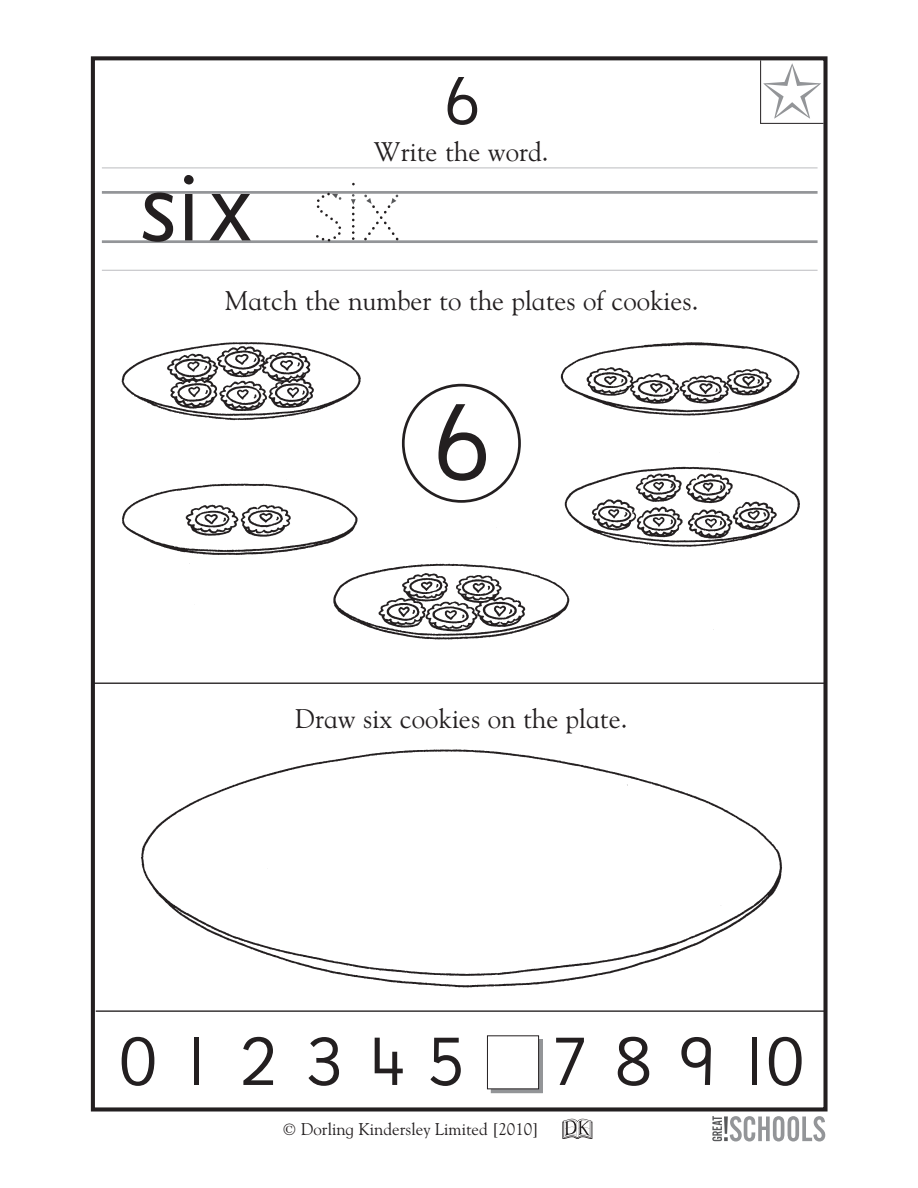
<style>
.page{position:relative;width:918px;height:1188px;background:#fff}
.page>*{position:absolute;margin:0;border:0;box-sizing:border-box;transform-origin:0 0}
.t1{font:108.3px "Sassoon Sans Std";color:#231f20}
.t2{font:105.6px "Sassoon Sans Std";color:#231f20}
.t3{font:67.65px "Sassoon Infant Std";letter-spacing:.39em;color:#231f20}
.t4{font:27px "Goudy Children MWB";color:#231f20}
.t5{font:17.1px "Goudy Children";color:#231f20}
.s1{font-family:"Sassoon Dotty Arrow";font-size:81.3px}
.s2{font-family:"Sassoon Dotty Arrow";font-size:81.3px;color:#57585a}
.s3{font-family:"Sassoon Infant MWB"}
.s4{font-family:"Sassoon Infant Alt"}
</style>
<div class="page">
<div style="left:91px;top:56px;width:737px;height:1056px;border:4px solid #231f20"></div>
<hr style="left:760px;top:60px;width:1px;height:64px;background:#231f20">
<hr style="left:760px;top:123px;width:64px;height:1px;background:#231f20">
<hr style="left:96px;top:1010px;width:730px;height:2px;background:#231f20">
<hr style="left:94px;top:683px;width:732px;height:1px;background:#231f20">
<div style="left:491px;top:1040px;width:51px;height:53px;background:linear-gradient(to right,#949699,#919396)"></div>
<div style="left:491px;top:1039px;width:52px;height:54px;border:1px solid #939598"></div>
<div style="left:487px;top:1036px;width:52px;height:53px;background:#fff"></div>
<div style="left:487px;top:1035px;width:52px;height:54px;border:1px solid #231f20"></div>
<img style="left:122px;top:342px;width:678px;height:298px">
<img style="left:556px;top:462px;width:244px;height:91px">
<img style="left:121px;top:342px;width:245px;height:84px">
<img style="left:141px;top:749px;width:641px;height:239px">
<div style="left:403px;top:385px;width:117px;height:116px;background:#fff;border-radius:58px"></div>
<div style="left:402px;top:384px;width:119px;height:119px;border:3px solid #231f20;border-radius:50%"></div>
<hr style="left:102px;top:191px;width:716px;height:3px;background:#939598">
<hr style="left:102px;top:270px;width:716px;height:1px;background:#bcbdc0">
<hr style="left:102px;top:240px;width:716px;height:3px;background:#939598">
<hr style="left:102px;top:167px;width:716px;height:1px;background:#bcbdc0">
<svg style="left:712px;top:1116px;width:113px;height:26px"></svg>
<svg style="left:562px;top:1118px;width:31px;height:21px"></svg>
<p class="t3" style="left:443px;top:60px;width:39px">6</p>
<p class="t4" style="left:374px;top:135px;width:176px">Write the word.</p>
<p class="t2" style="left:139px;top:141px;width:264px">six <span class="s1">s</span><span class="s2">S</span><span class="s1">i</span><span class="s2">I</span><span class="s1">x</span><span class="s2">X</span></p>
<p class="t4" style="left:225px;top:284px;width:475px">Match the number to the plates of cookies.</p>
<p class="t1" style="left:431px;top:378px;width:61px">6</p>
<p class="t4" style="left:295px;top:702px;width:334px">Draw six cookies on the plate.</p>
<p class="t3" style="left:119px;top:1021px;width:686px">0<span class="s3">1</span>23<span class="s4">4</span>5 6789<span class="s3">10</span></p>
<p class="t5" style="left:283px;top:1119px;width:258px">© Dorling Kindersley Limited [2010]</p>
</div>
